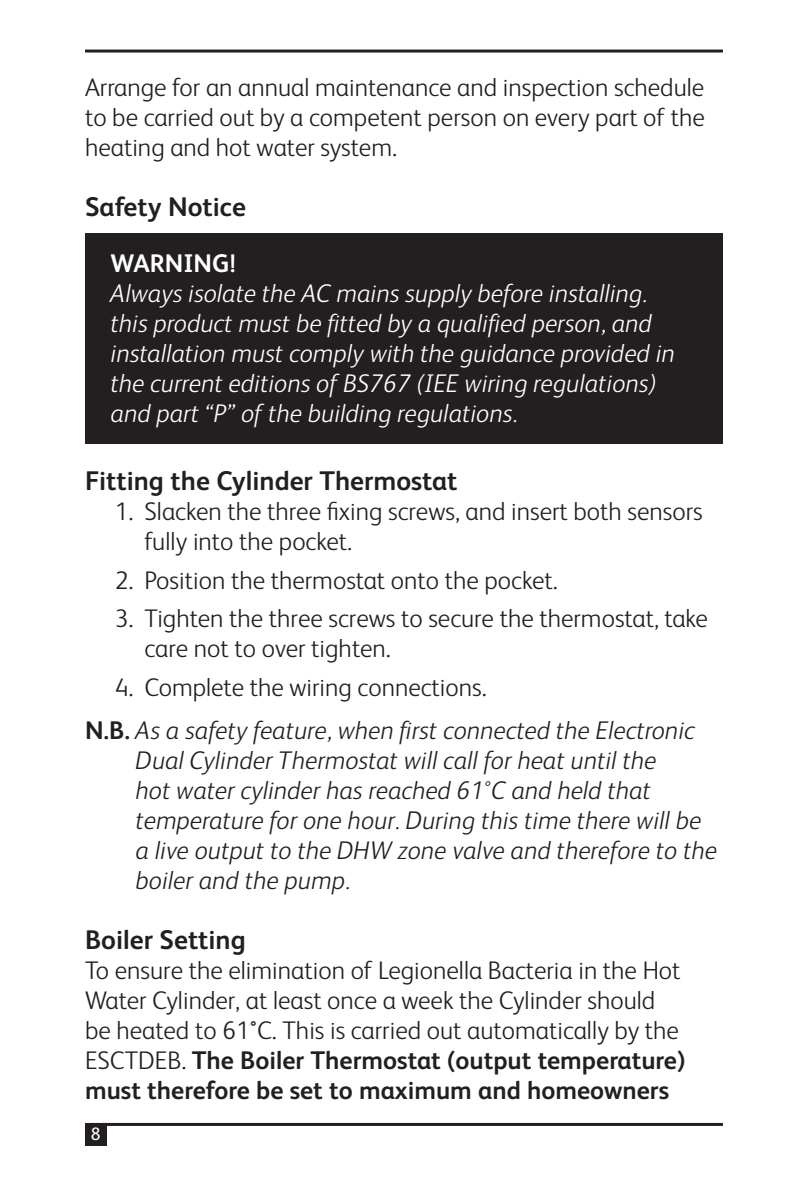
<style>
.page{position:relative;width:808px;height:1191px;background:#fff}
.page>*{position:absolute;margin:0;border:0;box-sizing:border-box;transform-origin:0 0}
.t1{font:700 27px "FS Albert";color:#231f20}
.t2{font:300 25.5px/30px "FS Albert";color:#231f20}
.t3{font:italic 300 25.5px/30px "FS Albert";color:#231f20}
.t4{font:italic 300 25.5px/30px "FS Albert";color:#fff}
.t5{font:700 25.5px "FS Albert";color:#fff}
.t6{font:18px "FS Albert";color:#fff}
.s1{font-style:normal}
.s2{font-weight:700;font-style:normal}
.s3{font-weight:400}
.s4{font-weight:700}
</style>
<div class="page">
<div style="left:85px;top:233px;width:638px;height:211px;background:#231f20"></div>
<hr style="left:85px;top:1123px;width:638px;height:3px;background:#231f20">
<div style="left:85px;top:1124px;width:21px;height:21px;background:#231f20"></div>
<hr style="left:85px;top:50px;width:638px;height:3px;background:#231f20">
<p class="t2" style="left:85px;top:71px;width:621px;text-align:justify">Arrange for an annual maintenance and inspection schedule to be carried out by a competent person on every part of the heating and hot water system.</p>
<p class="t1" style="left:85px;top:189px;width:162px">Safety Notice</p>
<p class="t5" style="left:111px;top:246px;width:126px">WARNING!</p>
<p class="t4" style="left:111px;top:277px;width:566px">Always isolate the AC mains supply before installing. this product must be fitted by a qualified person, and installation must comply with the guidance provided in the current editions of BS767 (IEE wiring regulations) and part “P” of the building regulations.</p>
<p class="t1" style="left:85px;top:463px;width:374px">Fitting the Cylinder Thermostat</p>
<p class="t2" style="left:145px;top:495px;width:560px;text-indent:-30px">1. Slacken the three fixing screws, and insert both sensors fully into the pocket.</p>
<p class="t2" style="left:115px;top:564px;width:444px">2. Position the thermostat onto the pocket.</p>
<p class="t2" style="left:145px;top:602px;width:565px;text-indent:-30px">3. Tighten the three screws to secure the thermostat, take care not to over tighten.</p>
<p class="t3" style="left:85px;top:664px;width:611px;line-height:42.9px;text-indent:30px"><span class="s1">4. Complete the wiring connections.<br></span><span class="s2">N.B.</span> As a safety feature, when first connected the Electronic</p>
<p class="t3" style="left:136px;top:743px;width:583px">Dual Cylinder Thermostat will call for heat until the<br>hot water cylinder has reached 61°C and held that temperature for one hour. During this time there will be a live output to the DHW zone valve and therefore to the boiler and the pump.</p>
<p class="t1" style="left:85px;top:921px;width:162px">Boiler Setting</p>
<p class="t2" style="left:85px;top:954px;width:602px">To ensure the elimination of Legionella Bacteria in the Hot Water Cylinder, at least once a week the Cylinder should be heated to 61<span class="s3">°</span>C. This is carried out automatically by the ESCTDEB. <span class="s4">The Boiler Thermostat (output temperature) must therefore be set to maximum and homeowners</span></p>
<p class="t6" style="left:91px;top:1122px;width:11px">8</p>
</div>
